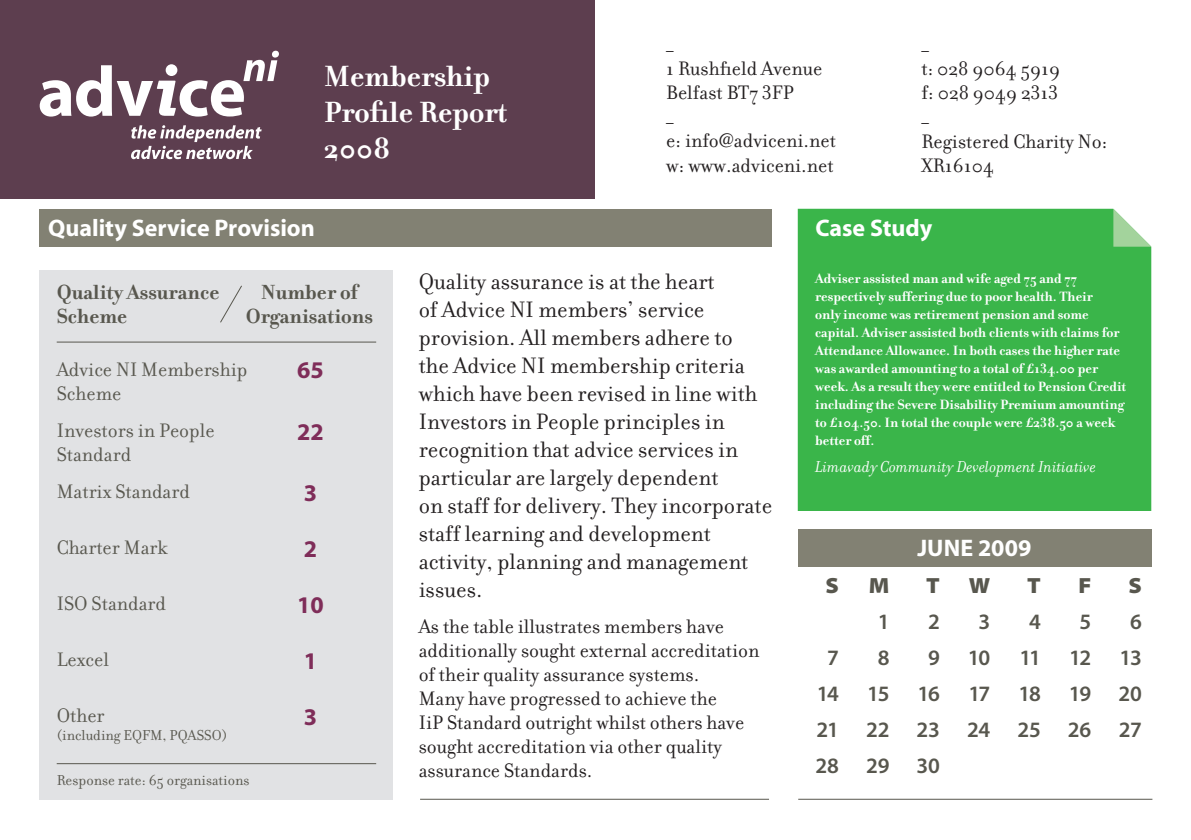
<style>
.page{position:relative;width:1191px;height:840px;background:#fff}
.page>*{position:absolute;margin:0;border:0;box-sizing:border-box;transform-origin:0 0}
.t1{font:700 31.6px/36px "Filosofia";color:#fff}
.t2{font:24px/28px "Filosofia";color:#231f20}
.t3{font:700 24px "Myriad";color:#fff}
.t4{font:700 24px "Myriad Pro";color:#7f2d59}
.t5{font:700 24px "Myriad Pro";color:#fff}
.t6{font:600 22px/36px "Myriad Pro";letter-spacing:-.045em;color:#58574e;text-align:center}
.t7{font:700 22px/24px "Filosofia";color:#58574e}
.t8{font:900 semi-expanded 22px "Myriad Pro";color:#58574e}
.t9{font:21px/24px "Filosofia";color:#231f20}
.t10{font:21px/24px "Filosofia";color:#58574e}
.t11{font:italic 17px "Filosofia";color:#fff}
.t12{font:15.6px "Filosofia";color:#58574e}
.t13{font:700 14.4px/18px "Filosofia";color:#fff}
</style>
<div class="page">
<div style="left:0;top:0;width:594px;height:198px;background:#5d3e4f"></div>
<svg style="left:40px;top:51px;width:239px;height:65px"></svg>
<svg style="left:131px;top:125px;width:131px;height:34px"></svg>
<hr style="left:798px;top:798px;width:354px;height:1px;background:#58574e">
<div style="left:40px;top:270px;width:353px;height:528px;background:#e1e2e4"></div>
<svg style="left:220px;top:285px;width:22px;height:38px"></svg>
<div style="left:797px;top:209px;width:354px;height:301px;background:#3ab54a"></div>
<div style="left:40px;top:209px;width:732px;height:37px;background:#828173"></div>
<svg style="left:1113px;top:209px;width:38px;height:37px"></svg>
<hr style="left:57px;top:762px;width:319px;height:1px;background:#58574e">
<hr style="left:57px;top:341px;width:319px;height:1px;background:#58574e">
<hr style="left:420px;top:798px;width:349px;height:1px;background:#58574e">
<div style="left:797px;top:528px;width:354px;height:38px;background:#828173"></div>
<h1 class="t1" style="left:324px;top:62px;width:185px">Membership<br>Profile Report<br>2008</h1>
<h3 class="t9" style="left:666px;top:36px;width:171px">_<br>1 Rushfield Avenue<br>Belfast BT7 3FP<br>_<br>e: info@adviceni.net w: www.adviceni.net</h3>
<h3 class="t9" style="left:921px;top:36px;width:187px">_<br>t: 028 9064 5919<br>f: 028 9049 2313<br>_<br>Registered Charity No:<br>XR16104</h3>
<h2 class="t3" style="left:48px;top:219px;width:268px">Quality Service Provision</h2>
<h2 class="t3" style="left:815px;top:219px;width:118px">Case Study</h2>
<p class="t13" style="left:815px;top:271px;width:312px">Adviser assisted man and wife aged 75 and 77 respectively suffering due to poor health. Their<br>only income was retirement pension and some capital. Adviser assisted both clients with claims for Attendance Allowance. In both cases the higher rate was awarded amounting to a total of £134.00 per week. As a result they were entitled to Pension Credit including the Severe Disability Premium amounting to £104.50. In total the couple were £238.50 a week better off.</p>
<p class="t11" style="left:815px;top:461px;width:282px">Limavady Community Development Initiative</p>
<p class="t2" style="left:419px;top:270px;width:355px">Quality assurance is at the heart<br>of Advice NI members’ service provision. All members adhere to<br>the Advice NI membership criteria which have been revised in line with<br>Investors in People principles in recognition that advice services in particular are largely dependent<br>on staff for delivery. They incorporate staff learning and development activity, planning and management issues.</p>
<p class="t9" style="left:419px;top:616px;width:342px">As the table illustrates members have additionally sought external accreditation of their quality assurance systems.<br>Many have progressed to achieve the<br>IiP Standard outright whilst others have sought accreditation via other quality assurance Standards.</p>
<h3 class="t7" style="left:57px;top:283px;width:164px">Quality Assurance<br>Scheme</h3>
<h3 class="t7" style="left:246px;top:283px;width:129px;text-align:center">Number of<br>Organisations</h3>
<h3 class="t10" style="left:57px;top:360px;width:192px">Advice NI Membership<br>Scheme</h3>
<h2 class="t4" style="left:297px;top:361px;width:28px">65</h2>
<h3 class="t10" style="left:57px;top:421px;width:160px">Investors in People<br>Standard</h3>
<h2 class="t4" style="left:297px;top:422px;width:28px">22</h2>
<h3 class="t10" style="left:57px;top:482px;width:135px">Matrix Standard</h3>
<h2 class="t4" style="left:304px;top:483px;width:15px">3</h2>
<h2 class="t5" style="left:917px;top:538px;width:116px">JUNE 2009</h2>
<h3 class="t10" style="left:57px;top:538px;width:112px">Charter Mark</h3>
<h2 class="t4" style="left:304px;top:539px;width:15px">2</h2>
<h3 class="t8" style="left:1128px;top:576px;width:15px">S</h3>
<h3 class="t6" style="left:1118px;top:604px;width:25px">6<br>13<br>20<br>27</h3>
<h3 class="t8" style="left:825px;top:576px;width:15px">S</h3>
<h3 class="t8" style="left:869px;top:576px;width:22px">M</h3>
<h3 class="t6" style="left:866px;top:604px;width:25px">1<br>8<br>15<br>22<br>29</h3>
<h3 class="t8" style="left:926px;top:576px;width:15px">T</h3>
<h3 class="t6" style="left:916px;top:604px;width:25px">2<br>9<br>16<br>23<br>30</h3>
<h3 class="t8" style="left:969px;top:576px;width:23px">W</h3>
<h3 class="t6" style="left:967px;top:604px;width:25px">3<br>10<br>17<br>24</h3>
<h3 class="t8" style="left:1027px;top:576px;width:15px">T</h3>
<h3 class="t6" style="left:1017px;top:604px;width:25px">4<br>11<br>18<br>25</h3>
<h3 class="t8" style="left:1078px;top:576px;width:14px">F</h3>
<h3 class="t6" style="left:1068px;top:604px;width:25px">5<br>12<br>19<br>26</h3>
<h3 class="t10" style="left:57px;top:594px;width:111px">ISO Standard</h3>
<h2 class="t4" style="left:297px;top:595px;width:28px">10</h2>
<h3 class="t6" style="left:815px;top:640px;width:25px">7<br>14<br>21<br>28</h3>
<h3 class="t10" style="left:57px;top:650px;width:54px">Lexcel</h3>
<h2 class="t4" style="left:304px;top:651px;width:15px">1</h2>
<h3 class="t10" style="left:57px;top:706px;width:49px">Other</h3>
<p class="t12" style="left:57px;top:729px;width:172px">(including EQFM, PQASSO)</p>
<h2 class="t4" style="left:304px;top:707px;width:15px">3</h2>
<p class="t12" style="left:57px;top:774px;width:194px">Response rate: 65 organisations</p>
</div>
